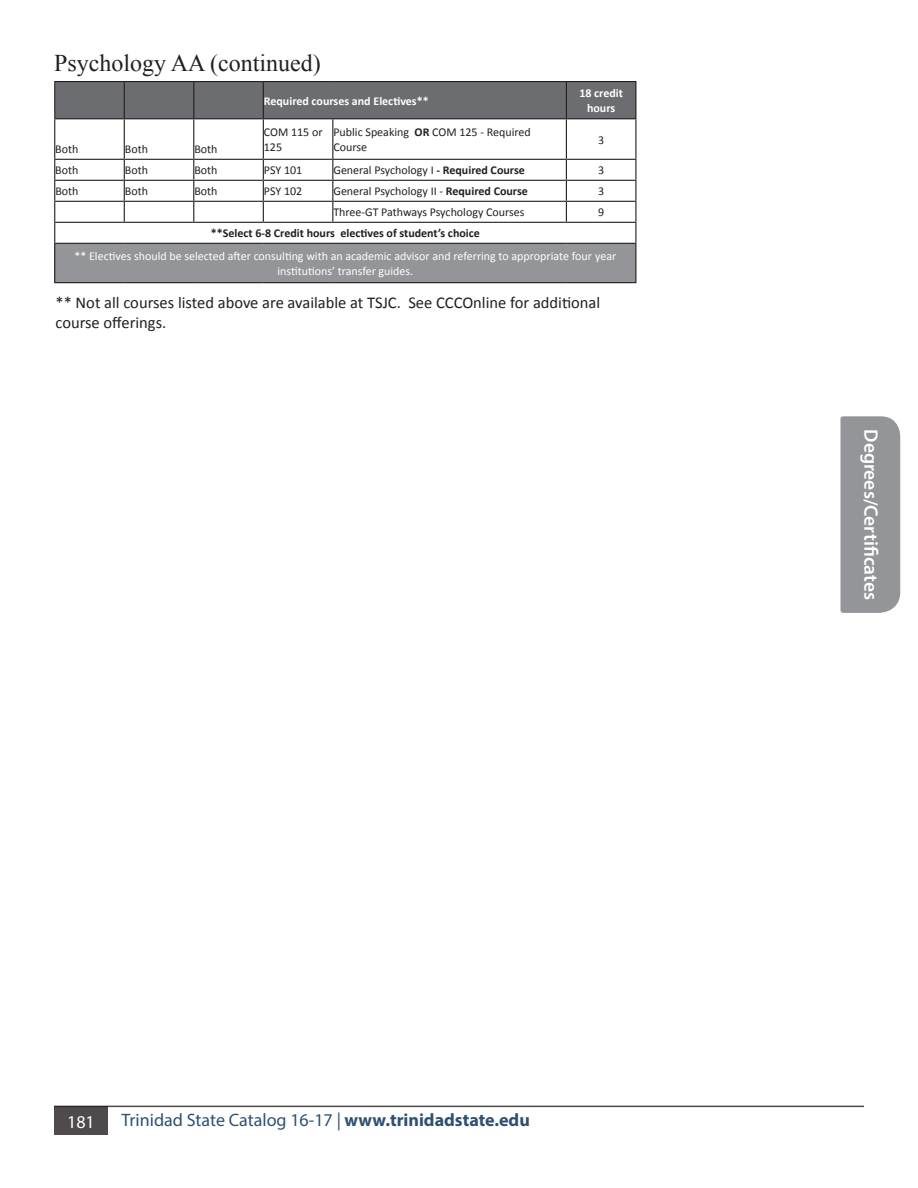
<style>
.page{position:relative;width:918px;height:1188px;background:#fff}
.page>*{position:absolute;margin:0;border:0;box-sizing:border-box;transform-origin:0 0}
.t1{font:24px "Times New Roman";color:#231f20}
.t2{font:600 19.5px "Myriad Pro";color:#fff}
.t3{font:18px "Myriad Pro";color:#2e5072}
.t4{font:18px "Myriad Pro";color:#fff}
.t5{font:16.5px/19.8px "Calibri";color:#231f20}
.t6{font:12px/14.4px "Calibri";color:#231f20}
.t7{font:12px/14.4px "Calibri";color:#fff;text-align:center}
.t8{font:700 12px "Calibri";color:#231f20}
.t9{font:700 12px/14.4px "Calibri";color:#fff;text-align:center}
.s1{font-weight:700}
</style>
<div class="page">
<hr style="left:54px;top:1106px;width:810px;height:1px;background:#231f20">
<div style="left:54px;top:1106px;width:54px;height:28px;background:#4f4b4c"></div>
<div style="left:55px;top:82px;width:69px;height:37px;background:#6c6d70"></div>
<div style="left:124px;top:82px;width:70px;height:37px;background:#6c6d70"></div>
<div style="left:194px;top:82px;width:69px;height:37px;background:#6c6d70"></div>
<div style="left:263px;top:82px;width:303px;height:37px;background:#6c6d70"></div>
<div style="left:566px;top:82px;width:70px;height:37px;background:#6c6d70"></div>
<div style="left:55px;top:243px;width:581px;height:40px;background:#939598"></div>
<hr style="left:54px;top:82px;width:1px;height:36px;background:#231f20">
<hr style="left:54px;top:81px;width:70px;height:1px;background:#231f20">
<hr style="left:124px;top:82px;width:1px;height:36px;background:#231f20">
<hr style="left:124px;top:81px;width:70px;height:1px;background:#231f20">
<hr style="left:194px;top:81px;width:69px;height:1px;background:#231f20">
<hr style="left:193px;top:82px;width:1px;height:36px;background:#231f20">
<hr style="left:263px;top:82px;width:1px;height:36px;background:#231f20">
<hr style="left:263px;top:81px;width:70px;height:1px;background:#231f20">
<hr style="left:333px;top:81px;width:233px;height:1px;background:#231f20">
<hr style="left:566px;top:81px;width:70px;height:1px;background:#231f20">
<hr style="left:566px;top:82px;width:1px;height:36px;background:#231f20">
<hr style="left:635px;top:82px;width:1px;height:36px;background:#231f20">
<hr style="left:54px;top:119px;width:1px;height:40px;background:#231f20">
<hr style="left:54px;top:118px;width:70px;height:1px;background:#231f20">
<hr style="left:54px;top:159px;width:70px;height:1px;background:#231f20">
<hr style="left:54px;top:180px;width:70px;height:1px;background:#231f20">
<hr style="left:54px;top:201px;width:70px;height:1px;background:#231f20">
<hr style="left:124px;top:119px;width:1px;height:40px;background:#231f20">
<svg style="left:124px;top:160px;width:1px;height:62px"></svg>
<hr style="left:124px;top:118px;width:70px;height:1px;background:#231f20">
<hr style="left:194px;top:118px;width:69px;height:1px;background:#231f20">
<hr style="left:193px;top:119px;width:1px;height:40px;background:#231f20">
<svg style="left:193px;top:160px;width:1px;height:62px"></svg>
<hr style="left:124px;top:159px;width:70px;height:1px;background:#231f20">
<hr style="left:194px;top:159px;width:69px;height:1px;background:#231f20">
<hr style="left:124px;top:180px;width:70px;height:1px;background:#231f20">
<hr style="left:194px;top:180px;width:69px;height:1px;background:#231f20">
<hr style="left:124px;top:201px;width:70px;height:1px;background:#231f20">
<hr style="left:194px;top:201px;width:69px;height:1px;background:#231f20">
<hr style="left:263px;top:119px;width:1px;height:40px;background:#231f20">
<svg style="left:263px;top:160px;width:1px;height:62px"></svg>
<hr style="left:263px;top:118px;width:70px;height:1px;background:#231f20">
<hr style="left:333px;top:118px;width:233px;height:1px;background:#231f20">
<hr style="left:566px;top:118px;width:70px;height:1px;background:#231f20">
<hr style="left:332px;top:119px;width:1px;height:40px;background:#231f20">
<hr style="left:566px;top:119px;width:1px;height:40px;background:#231f20">
<hr style="left:635px;top:119px;width:1px;height:40px;background:#231f20">
<svg style="left:332px;top:160px;width:1px;height:62px"></svg>
<svg style="left:566px;top:160px;width:1px;height:62px"></svg>
<hr style="left:263px;top:159px;width:70px;height:1px;background:#231f20">
<hr style="left:333px;top:159px;width:233px;height:1px;background:#231f20">
<hr style="left:566px;top:159px;width:70px;height:1px;background:#231f20">
<hr style="left:263px;top:180px;width:70px;height:1px;background:#231f20">
<hr style="left:333px;top:180px;width:233px;height:1px;background:#231f20">
<hr style="left:566px;top:180px;width:70px;height:1px;background:#231f20">
<hr style="left:263px;top:201px;width:70px;height:1px;background:#231f20">
<hr style="left:333px;top:201px;width:233px;height:1px;background:#231f20">
<hr style="left:566px;top:201px;width:70px;height:1px;background:#231f20">
<svg style="left:54px;top:160px;width:1px;height:83px"></svg>
<hr style="left:54px;top:222px;width:70px;height:1px;background:#231f20">
<hr style="left:124px;top:222px;width:70px;height:1px;background:#231f20">
<hr style="left:194px;top:222px;width:69px;height:1px;background:#231f20">
<hr style="left:263px;top:222px;width:70px;height:1px;background:#231f20">
<hr style="left:333px;top:222px;width:233px;height:1px;background:#231f20">
<hr style="left:566px;top:222px;width:70px;height:1px;background:#231f20">
<svg style="left:635px;top:160px;width:1px;height:83px"></svg>
<hr style="left:54px;top:244px;width:1px;height:38px;background:#231f20">
<hr style="left:54px;top:243px;width:70px;height:1px;background:#231f20">
<hr style="left:124px;top:243px;width:70px;height:1px;background:#231f20">
<hr style="left:194px;top:243px;width:69px;height:1px;background:#231f20">
<hr style="left:263px;top:243px;width:70px;height:1px;background:#231f20">
<hr style="left:333px;top:243px;width:233px;height:1px;background:#231f20">
<hr style="left:566px;top:243px;width:70px;height:1px;background:#231f20">
<hr style="left:635px;top:244px;width:1px;height:38px;background:#231f20">
<hr style="left:54px;top:282px;width:70px;height:1px;background:#231f20">
<hr style="left:124px;top:282px;width:70px;height:1px;background:#231f20">
<hr style="left:194px;top:282px;width:69px;height:1px;background:#231f20">
<hr style="left:263px;top:282px;width:70px;height:1px;background:#231f20">
<hr style="left:333px;top:282px;width:233px;height:1px;background:#231f20">
<hr style="left:566px;top:282px;width:70px;height:1px;background:#231f20">
<div style="left:840px;top:416px;width:60px;height:197px;background:#939598"></div>
<h2 class="t1" style="left:54px;top:46px;width:268px">Psychology AA (continued)</h2>
<p class="t9" style="left:264px;top:93px;width:166px">Required courses and Electives**</p>
<p class="t9" style="left:579px;top:86px;width:45px">18 credit hours</p>
<p class="t6" style="left:55px;top:142px;width:25px">Both</p>
<p class="t6" style="left:125px;top:142px;width:25px">Both</p>
<p class="t6" style="left:194px;top:142px;width:25px">Both</p>
<p class="t6" style="left:264px;top:125px;width:60px">COM 115 or<br>125</p>
<p class="t6" style="left:333px;top:125px;width:199px">Public Speaking <span class="s1">OR</span> COM 125 - Required<br>Course</p>
<p class="t6" style="left:598px;top:132px;width:8px">3</p>
<p class="t6" style="left:55px;top:163px;width:25px">Both</p>
<p class="t6" style="left:125px;top:163px;width:25px">Both</p>
<p class="t6" style="left:194px;top:163px;width:25px">Both</p>
<p class="t6" style="left:264px;top:163px;width:40px">PSY 101</p>
<p class="t6" style="left:333px;top:163px;width:193px">General Psychology I <span class="s1">- Required Course</span></p>
<p class="t6" style="left:598px;top:163px;width:8px">3</p>
<p class="t6" style="left:55px;top:184px;width:25px">Both</p>
<p class="t6" style="left:125px;top:184px;width:25px">Both</p>
<p class="t6" style="left:194px;top:184px;width:25px">Both</p>
<p class="t6" style="left:264px;top:184px;width:40px">PSY 102</p>
<p class="t6" style="left:333px;top:184px;width:196px">General Psychology II - <span class="s1">Required Course</span></p>
<p class="t6" style="left:598px;top:184px;width:8px">3</p>
<p class="t6" style="left:333px;top:205px;width:193px">Three-GT Pathways Psychology Courses</p>
<p class="t6" style="left:598px;top:205px;width:8px">9</p>
<p class="t8" style="left:211px;top:226px;width:271px">**Select 6-8 Credit hours electives of student’s choice</p>
<p class="t7" style="left:74px;top:249px;width:543px">** Electives should be selected after consulting with an academic advisor and referring to appropriate four year institutions’ transfer guides.</p>
<p class="t5" style="left:56px;top:293px;width:546px">** Not all courses listed above are available at TSJC. See CCCOnline for additional course offerings.</p>
<h3 class="t4" style="left:67px;top:1110px;width:29px">181</h3>
<h3 class="t3" style="left:122px;top:1109px;width:410px">Trinidad State Catalog 16-17 | <span class="s1">www.trinidadstate.edu</span></h3>
<p class="t2" style="left:884px;top:429px;width:172px;rotate:90deg">Degrees/Certificates</p>
</div>
